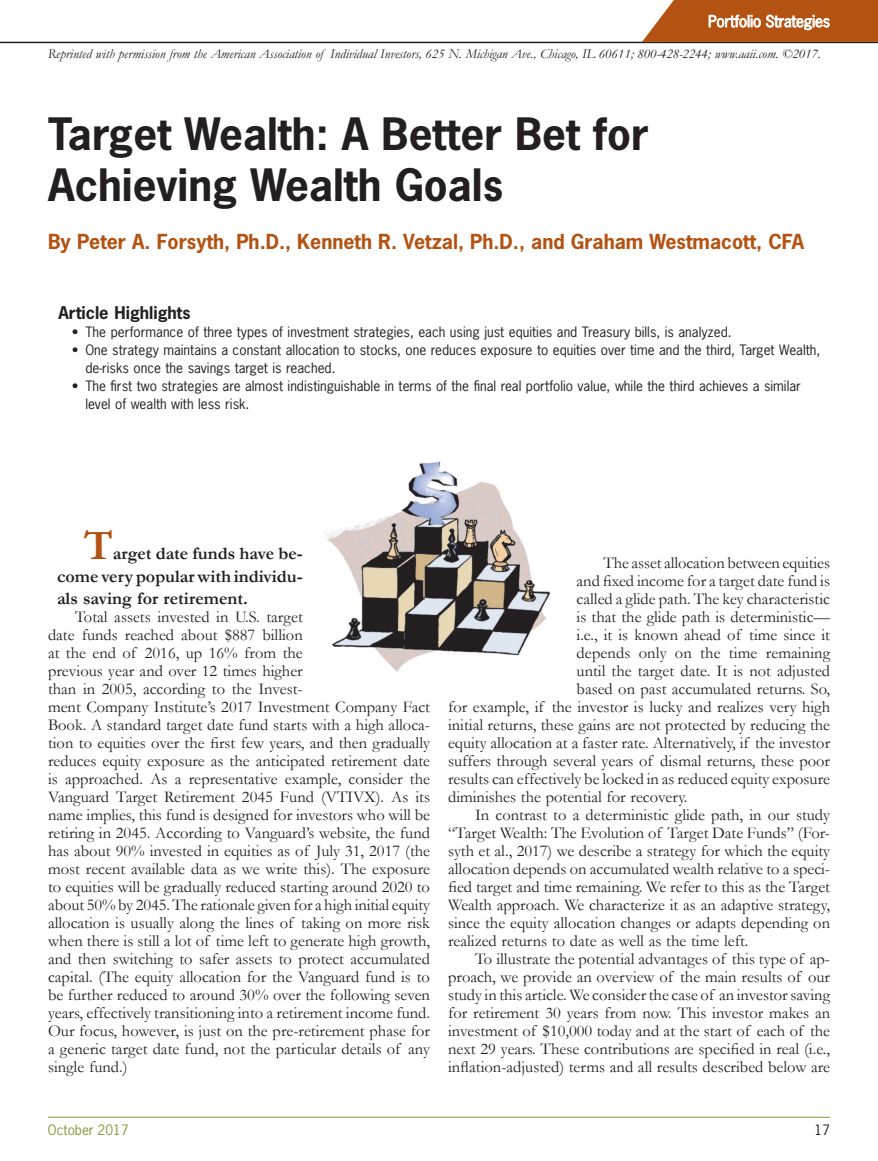
<style>
.page{position:relative;width:878px;height:1161px;background:#fff}
.page>*{position:absolute;margin:0;border:0;box-sizing:border-box;transform-origin:0 0}
.t1{font:700 42px/50.4px "News Gothic Std";color:#231f20}
.t2{font:700 42px "Garamond";color:#b45212}
.t3{font:700 19.5px "News Gothic Std";color:#b45212}
.t4{font:700 18px/22.5px "Garamond";color:#231f20;text-align:justify}
.t5{font:16.5px/18px "Garamond";color:#231f20}
.t6{font:700 16.5px "News Gothic Std";color:#231f20}
.t7{font:15px "News Gothic Std";color:#fff}
.t8{font:13.5px/18px "News Gothic Std";color:#231f20}
.t9{font:italic 13.5px "Garamond";color:#231f20}
.t10{font:13.5px "News Gothic Std";color:#879739}
</style>
<div class="page">
<hr style="left:48px;top:1117px;width:782px;height:1px;background:#879739">
<hr style="left:0;top:42px;width:878px;height:1px;background:#231f20">
<svg style="left:642px;top:0;width:236px;height:42px;background:#be6b34"></svg>
<img style="left:324px;top:461px;width:227px;height:211px">
<p class="t7" style="left:708px;top:12px;width:123px">Portfolio Strategies</p>
<p class="t9" style="left:48px;top:45px;width:774px">Reprinted with permission from the American Association of Individual Investors, 625 N. Michigan Ave., Chicago, IL 60611; 800-428-2244; www.aaii.com. ©2017.</p>
<h1 class="t1" style="left:48px;top:108px;width:602px">Target Wealth: A Better Bet for<br>Achieving Wealth Goals</h1>
<p class="t3" style="left:48px;top:228px;width:757px">By Peter A. Forsyth, Ph.D., Kenneth R. Vetzal, Ph.D., and Graham Westmacott, CFA</p>
<p class="t6" style="left:58px;top:302px;width:133px">Article Highlights</p>
<p class="t8" style="left:72px;top:323px;width:661px">• The performance of three types of investment strategies, each using just equities and Treasury bills, is analyzed.</p>
<p class="t8" style="left:85px;top:341px;width:736px;text-indent:-13px">• One strategy maintains a constant allocation to stocks, one reduces exposure to equities over time and the third, Target Wealth, de-risks once the savings target is reached.</p>
<p class="t8" style="left:85px;top:377px;width:717px;text-indent:-13px">• The first two strategies are almost indistinguishable in terms of the final real portfolio value, while the third achieves a similar level of wealth with less risk.</p>
<h1 class="t2" style="left:84px;top:518px;width:30px">T</h1>
<p class="t4" style="left:57px;top:543px;width:247px;text-indent:56px">arget date funds have be&shy;come very popular with individu&shy;als saving for retirement.</p>
<p class="t5" style="left:48px;top:608px;width:383px;text-indent:27px">Total assets invested in U.S. target<br>date funds reached about $887 billion<br>at the end of 2016, up 16% from the<br>previous year and over 12 times higher<br>than in 2005, according to the Invest-<br>ment Company Institute’s 2017 Investment Company Fact Book. A standard target date fund starts with a high alloca&shy;tion to equities over the first few years, and then gradually reduces equity exposure as the anticipated retirement date is approached. As a representative example, consider the Vanguard Target Retirement 2045 Fund (VTIVX). As its name implies, this fund is designed for investors who will be retiring in 2045. According to Vanguard’s website, the fund has about 90% invested in equities as of July 31, 2017 (the most recent available data as we write this). The exposure to equities will be gradually reduced starting around 2020 to about 50% by 2045. The rationale given for a high initial equity allocation is usually along the lines of taking on more risk when there is still a lot of time left to generate high growth, and then switching to safer assets to protect accumulated capital. (The equity allocation for the Vanguard fund is to be further reduced to around 30% over the following seven years, effectively transitioning into a retirement income fund.<br>Our focus, however, is just on the pre-retirement phase for a generic target date fund, not the particular details of any single fund.)</p>
<p class="t5" style="left:603px;top:553px;width:228px">The asset allocation between equities</p>
<p class="t5" style="left:576px;top:571px;width:255px">and fixed income for a target date fund is</p>
<p class="t5" style="left:576px;top:589px;width:255px">called a glide path. The key characteristic</p>
<p class="t5" style="left:576px;top:607px;width:255px">is that the glide path is deterministic—</p>
<p class="t5" style="left:576px;top:625px;width:255px">i.e., it is known ahead of time since it</p>
<p class="t5" style="left:576px;top:644px;width:255px">depends only on the time remaining</p>
<p class="t5" style="left:576px;top:662px;width:255px">until the target date. It is not adjusted</p>
<p class="t5" style="left:576px;top:680px;width:255px">based on past accumulated returns. So,</p>
<p class="t5" style="left:448px;top:698px;width:383px">for example, if the investor is lucky and realizes very high</p>
<p class="t5" style="left:448px;top:716px;width:383px">initial returns, these gains are not protected by reducing the</p>
<p class="t5" style="left:448px;top:734px;width:383px">equity allocation at a faster rate. Alternatively, if the investor</p>
<p class="t5" style="left:448px;top:752px;width:383px">suffers through several years of dismal returns, these poor</p>
<p class="t5" style="left:448px;top:770px;width:383px">results can effectively be locked in as reduced equity exposure</p>
<p class="t5" style="left:448px;top:788px;width:241px">diminishes the potential for recovery.</p>
<p class="t5" style="left:475px;top:806px;width:356px">In contrast to a deterministic glide path, in our study</p>
<p class="t5" style="left:448px;top:824px;width:383px">“Target Wealth: The Evolution of Target Date Funds” (For-</p>
<p class="t5" style="left:448px;top:842px;width:383px">syth et al., 2017) we describe a strategy for which the equity</p>
<p class="t5" style="left:448px;top:860px;width:383px">allocation depends on accumulated wealth relative to a speci-</p>
<p class="t5" style="left:448px;top:878px;width:383px">fied target and time remaining. We refer to this as the Target</p>
<p class="t5" style="left:448px;top:896px;width:383px">Wealth approach. We characterize it as an adaptive strategy,</p>
<p class="t5" style="left:448px;top:914px;width:383px">since the equity allocation changes or adapts depending on</p>
<p class="t5" style="left:448px;top:932px;width:302px">realized returns to date as well as the time left.</p>
<p class="t5" style="left:475px;top:950px;width:356px">To illustrate the potential advantages of this type of ap-</p>
<p class="t5" style="left:448px;top:968px;width:383px">proach, we provide an overview of the main results of our</p>
<p class="t5" style="left:448px;top:986px;width:383px">study in this article. We consider the case of an investor saving</p>
<p class="t5" style="left:448px;top:1004px;width:383px">for retirement 30 years from now. This investor makes an</p>
<p class="t5" style="left:448px;top:1022px;width:383px">investment of $10,000 today and at the start of each of the</p>
<p class="t5" style="left:448px;top:1040px;width:383px">next 29 years. These contributions are specified in real (i.e.,</p>
<p class="t5" style="left:448px;top:1058px;width:383px">inflation-adjusted) terms and all results described below are</p>
<p class="t10" style="left:48px;top:1121px;width:82px">October 2017</p>
<p class="t8" style="left:814px;top:1121px;width:17px">17</p>
</div>
